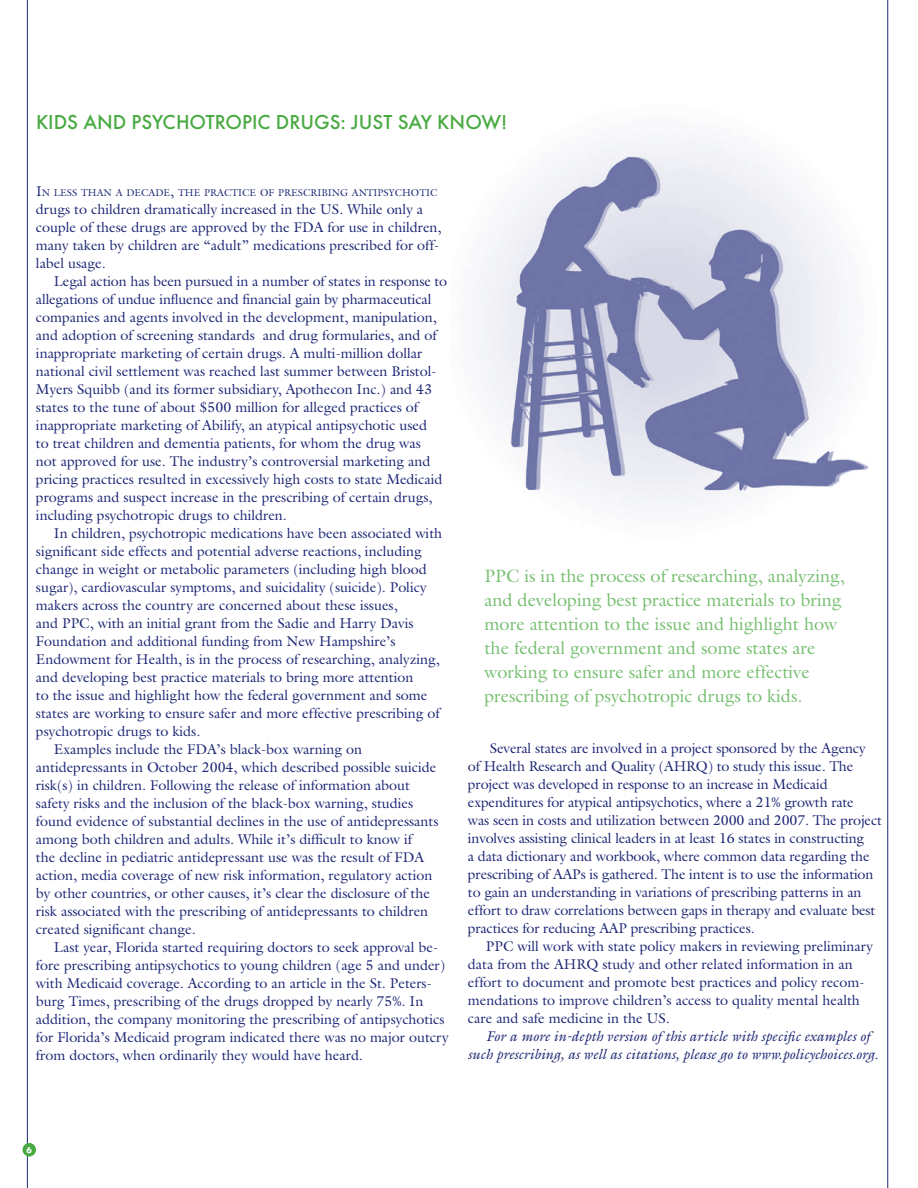
<style>
.page{position:relative;width:918px;height:1188px;background:#fff}
.page>*{position:absolute;margin:0;border:0;box-sizing:border-box;transform-origin:0 0}
.t1{font:500 21px "Futura T";color:#4aaa42}
.t2{font:18px/24px "Galliard";color:#77bf71}
.t3{font:14.25px/18px "Galliard";color:#1c2674}
.t4{font:italic 14.25px/18px "Galliard";color:#1c2674}
.t5{font:10.05px "Galliard";color:#1c2674}
.t6{font:700 9px "Futura T";color:#fff}
.s1{font-size:14.25px}
</style>
<div class="page">
<hr style="left:27px;top:0;width:1px;height:1188px;background:#1c2674">
<hr style="left:887px;top:0;width:1px;height:1188px;background:#1c2674">
<div style="left:22px;top:1143px;width:14px;height:13px;background:#4aaa42;border-radius:50%"></div>
<img style="left:480px;top:140px;width:389px;height:363px">
<h1 class="t1" style="left:36px;top:109px;width:142px">KI DS AND PSYCHO</h1>
<h1 class="t1" style="left:206px;top:109px;width:32px">TROPIC</h1>
<h1 class="t1" style="left:276px;top:109px;width:233px">DRUGS: JUST SAY KNOW!</h1>
<p class="t5" style="left:36px;top:186px;width:403px"><span class="s1">I</span>N LESS THAN A DECADE<span class="s1">,</span> THE PRACTICE OF PRESCRIBING ANTIPSYCHOTIC</p>
<p class="t3" style="left:36px;top:200px;width:407px">drugs to children dramatically increased in the US. While only a couple of these drugs are approved by the FDA for use in children, many taken by children are “adult” medications prescribed for off&shy;label usage.</p>
<p class="t3" style="left:36px;top:272px;width:413px;text-indent:18px">Legal action has been pursued in a number of states in response to allegations of undue influence and financial gain by pharmaceutical companies and agents involved in the development, manipulation, and adoption of screening standards and drug formularies, and of inappropriate marketing of certain drugs. A multi-million dollar national civil settlement was reached last summer between Bristol-Myers Squibb (and its former subsidiary, Apothecon Inc.) and 43 states to the tune of about $500 million for alleged practices of inappropriate marketing of Abilify, an atypical antipsychotic used<br>to treat children and dementia patients, for whom the drug was<br>not approved for use. The industry’s controversial marketing and pricing practices resulted in excessively high costs to state Medicaid programs and suspect increase in the prescribing of certain drugs, including psychotropic drugs to children.</p>
<p class="t3" style="left:54px;top:524px;width:390px">In children, psychotropic medications have been associated with</p>
<p class="t3" style="left:36px;top:542px;width:387px">significant side effects and potential adverse reactions, including</p>
<p class="t3" style="left:36px;top:560px;width:392px">change in weight or metabolic parameters (including high blood</p>
<p class="t3" style="left:36px;top:578px;width:392px">sugar), cardiovascular symptoms, and suicidality (suicide). Policy</p>
<p class="t3" style="left:36px;top:596px;width:363px">makers across the country are concerned about these issues,</p>
<p class="t3" style="left:36px;top:614px;width:379px">and PPC, with an initial grant from the Sadie and Harry Davis</p>
<p class="t3" style="left:36px;top:632px;width:361px">Foundation and additional funding from New Hampshire’s</p>
<p class="t3" style="left:36px;top:650px;width:405px">Endowment for Health, is in the process of researching, analyzing,</p>
<p class="t3" style="left:36px;top:668px;width:379px">and developing best practice materials to bring more attention</p>
<p class="t3" style="left:36px;top:686px;width:393px">to the issue and highlight how the federal government and some</p>
<p class="t3" style="left:36px;top:704px;width:405px">states are working to ensure safer and more effective prescribing of</p>
<p class="t3" style="left:36px;top:722px;width:166px">psychotropic drugs to kids.</p>
<p class="t3" style="left:54px;top:740px;width:310px">Examples include the FDA’s black-box warning on</p>
<p class="t3" style="left:36px;top:758px;width:402px">antidepressants in October 2004, which described possible suicide</p>
<p class="t3" style="left:36px;top:776px;width:376px">risk(s) in children. Following the release of information about</p>
<p class="t3" style="left:36px;top:794px;width:379px">safety risks and the inclusion of the black-box warning, studies</p>
<p class="t3" style="left:36px;top:812px;width:404px">found evidence of substantial declines in the use of antidepressants</p>
<p class="t3" style="left:36px;top:830px;width:378px">among both children and adults. While it’s difficult to know if</p>
<p class="t3" style="left:36px;top:848px;width:390px">the decline in pediatric antidepressant use was the result of FDA</p>
<p class="t3" style="left:36px;top:866px;width:398px">action, media coverage of new risk information, regulatory action</p>
<p class="t3" style="left:36px;top:884px;width:396px">by other countries, or other causes, it’s clear the disclosure of the</p>
<p class="t3" style="left:36px;top:902px;width:394px">risk associated with the prescribing of antidepressants to children</p>
<p class="t3" style="left:36px;top:920px;width:161px">created significant change.</p>
<p class="t3" style="left:54px;top:938px;width:386px">Last year, Florida started requiring doctors to seek approval be-</p>
<p class="t3" style="left:36px;top:956px;width:411px">fore prescribing antipsychotics to young children (age 5 and under)</p>
<p class="t3" style="left:36px;top:974px;width:397px">with Medicaid coverage. According to an article in the St. Peters-</p>
<p class="t3" style="left:36px;top:992px;width:389px">burg Times, prescribing of the drugs dropped by nearly 75%. In</p>
<p class="t3" style="left:36px;top:1010px;width:410px">addition, the company monitoring the prescribing of antipsychotics</p>
<p class="t3" style="left:36px;top:1028px;width:414px">for Florida’s Medicaid program indicated there was no major outcry</p>
<p class="t3" style="left:36px;top:1046px;width:328px">from doctors, when ordinarily they would have heard.</p>
<p class="t2" style="left:484px;top:563px;width:362px">PPC is in the process of researching, analyzing, and developing best practice materials to bring more attention to the issue and highlight how the federal government and some states are working to ensure safer and more effective prescribing of psychotropic drugs to kids.</p>
<p class="t3" style="left:468px;top:739px;width:416px;text-indent:22px">Several states are involved in a project sponsored by the Agency<br>of Health Research and Quality (AHRQ) to study this issue. The project was developed in response to an increase in Medicaid expenditures for atypical antipsychotics, where a 21% growth rate<br>was seen in costs and utilization between 2000 and 2007. The project involves assisting clinical leaders in at least 16 states in constructing<br>a data dictionary and workbook, where common data regarding the prescribing of AAPs is gathered. The intent is to use the information to gain an understanding in variations of prescribing patterns in an effort to draw correlations between gaps in therapy and evaluate best practices for reducing AAP prescribing practices.</p>
<p class="t3" style="left:468px;top:937px;width:407px;text-indent:18px">PPC will work with state policy makers in reviewing preliminary data from the AHRQ study and other related information in an effort to document and promote best practices and policy recom&shy;mendations to improve children’s access to quality mental health care and safe medicine in the US.</p>
<p class="t4" style="left:468px;top:1027px;width:412px;text-indent:18px">For a more in-depth version of this article with specific examples of such prescribing, as well as citations, please go to www.policychoices.org.</p>
<p class="t6" style="left:27px;top:1144px;width:7px">6</p>
</div>
